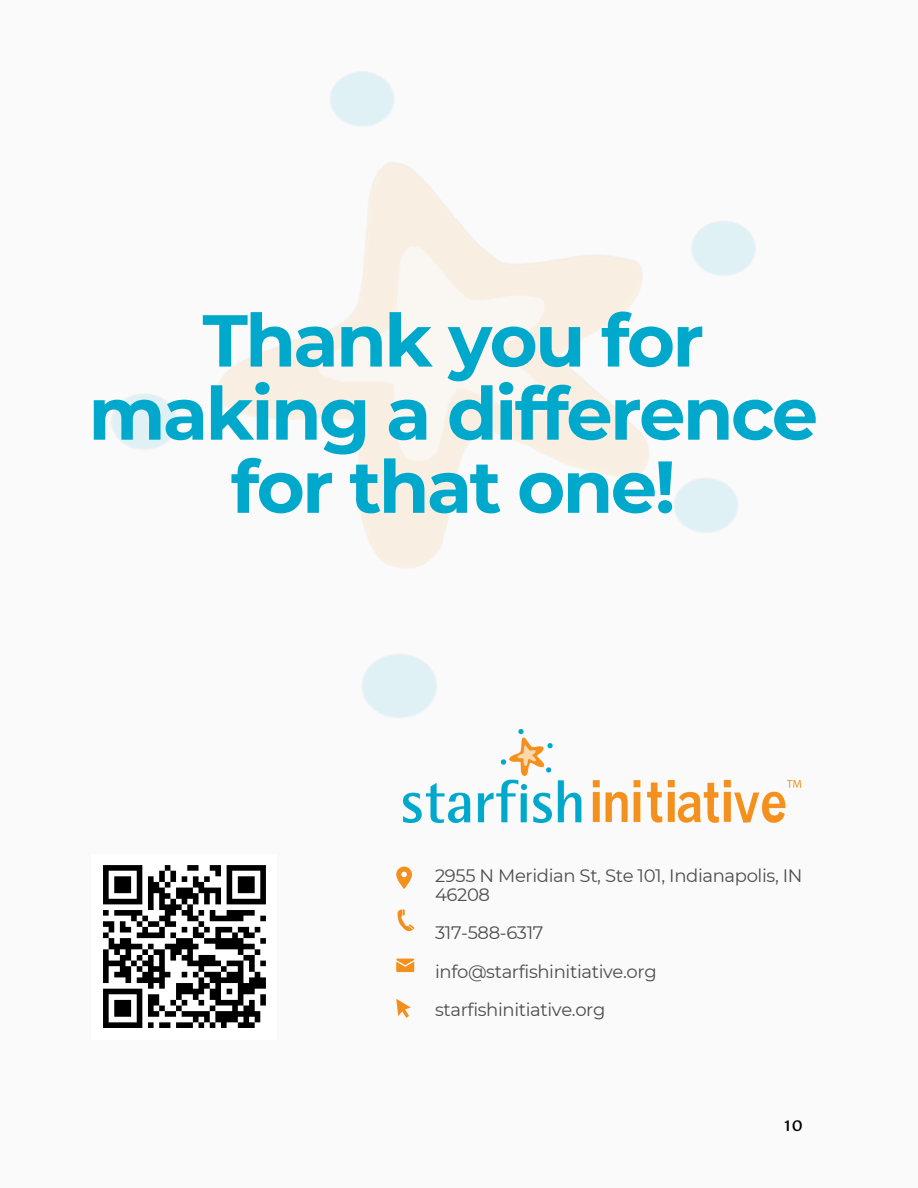
<style>
.page{position:relative;width:918px;height:1188px;background:#fafafa}
.page>*{position:absolute;margin:0;border:0;box-sizing:border-box;transform-origin:0 0}
.t1{font:700 73.35px/73.2px "Montserrat";letter-spacing:-.035em;color:#00a9cc;text-align:center}
.t2{font:18px/38.2px "Montserrat";letter-spacing:-.02em;color:#000}
.t3{font:17.25px "Merriweather Sans";color:#000}
</style>
<div class="page">
<svg style="left:396px;top:867px;width:16px;height:22px"></svg>
<svg style="left:397px;top:909px;width:17px;height:23px"></svg>
<svg style="left:396px;top:959px;width:18px;height:13px"></svg>
<svg style="left:396px;top:999px;width:15px;height:19px"></svg>
<img style="left:111px;top:71px;width:645px;height:659px">
<img style="left:404px;top:730px;width:397px;height:93px">
<div style="left:92px;top:854px;width:185px;height:185px;background:#fff"></div>
<svg style="left:103px;top:865px;width:163px;height:163px"></svg>
<p class="t1" style="left:89px;top:304px;width:731px">Thank you for making a difference for that one!</p>
<p class="t2" style="left:435px;top:866px;width:369px;line-height:19.2px">2955 N Meridian St, Ste 101, Indianapolis, IN<br>46208</p>
<p class="t2" style="left:435px;top:914px;width:223px">317-588-6317 info@starfishinitiative.org starfishinitiative.org</p>
<p class="t3" style="left:784px;top:1114px;width:21px">10</p>
</div>
